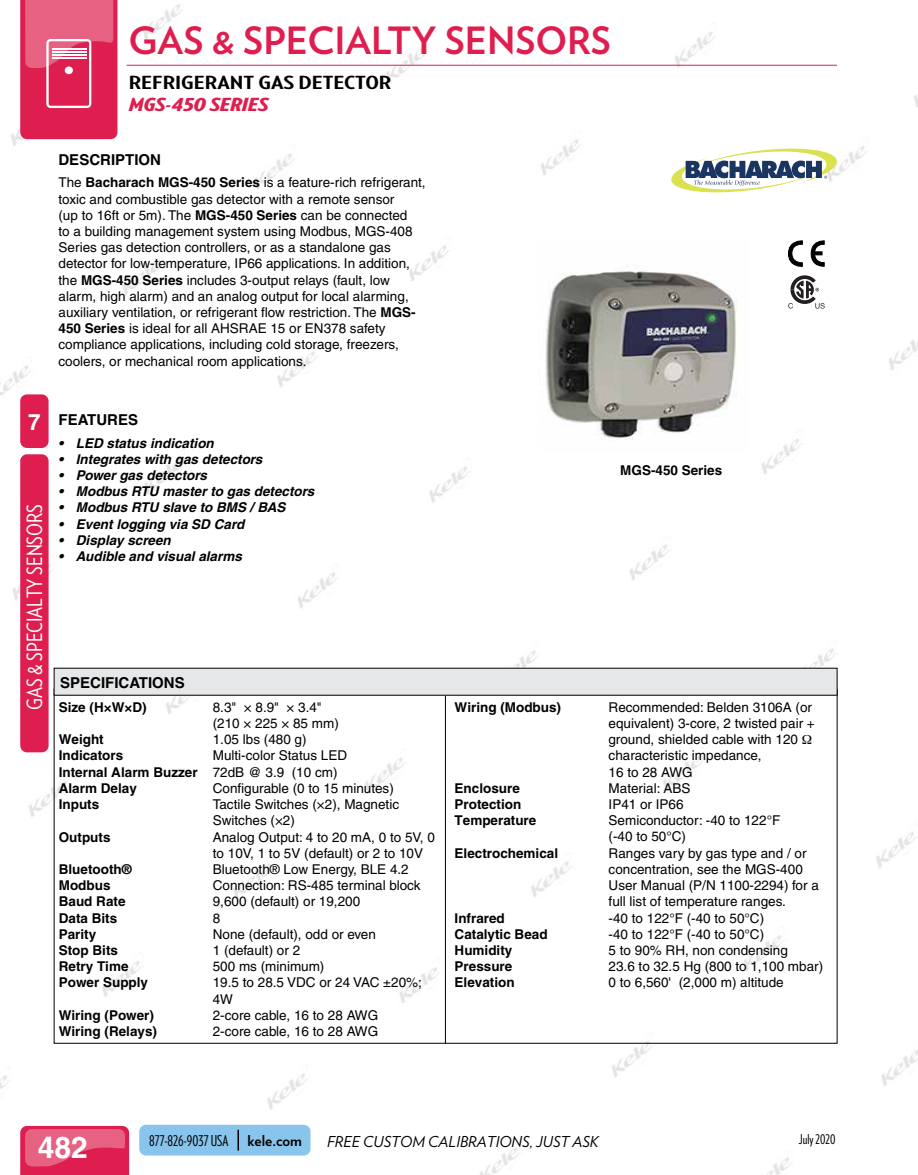
<style>
.page{position:relative;width:918px;height:1175px;background:#fff}
.page>*{position:absolute;margin:0;border:0;box-sizing:border-box;transform-origin:0 0}
.t1{font:700 37.5px "Verlag";color:#de1e4e}
.t2{font:700 30px "Helvetica";color:#fff}
.t3{font:700 22.5px "Helvetica";color:#fff}
.t4{font:21px "Verlag Condensed";color:#fff}
.t5{font:700 18px "Verlag Compressed";color:#000;scale:1.63 1}
.t6{font:italic 900 18px "Verlag Compressed";color:#de1e4e;scale:1.47 1}
.t7{font:700 15px "Helvetica";color:#000}
.t8{font:italic 15px "Verlag";color:#000}
.t9{font:15px "Verlag Compressed";color:#000}
.t10{font:700 15px "Verlag";color:#000}
.t11{font:13.5px/16.2px "Helvetica";color:#000}
.t12{font:700 13.5px "Helvetica";color:#000}
.t13{font:italic 700 13.5px "Helvetica";color:#000}
.t14{font:13.5px "Verlag Compressed";color:#000}
.s1{font-weight:700}
</style>
<div class="page">
<img style="left:0;top:0;width:918px;height:1174px">
<div style="left:139px;top:1124px;width:172px;height:31px;background:#88c4eb;border-radius:7px"></div>
<hr style="left:237px;top:1129px;width:2px;height:21px;background:#000">
<div style="left:769px;top:1131px;width:68px;height:18px;background:#fff"></div>
<hr style="left:445px;top:689px;width:1px;height:354px;background:#000">
<div style="left:54px;top:668px;width:783px;height:27px;background:#e6e7e8"></div>
<svg style="left:671px;top:148px;width:166px;height:44px"></svg>
<img style="left:539px;top:241px;width:209px;height:210px">
<svg style="left:788px;top:241px;width:15px;height:25px"></svg>
<svg style="left:811px;top:241px;width:13px;height:25px"></svg>
<svg style="left:788px;top:275px;width:37px;height:34px"></svg>
<hr style="left:127px;top:65px;width:710px;height:1px;background:#de1e4e">
<svg style="left:20px;top:1125px;width:109px;height:49px;background:#e3456c"></svg>
<svg style="left:20px;top:0;width:97px;height:139px;background:#e13862"></svg>
<div style="left:20px;top:454px;width:29px;height:298px;background:#de1e4e;border-radius:7px"></div>
<div style="left:20px;top:394px;width:29px;height:54px;background:#de1e4e;border-radius:7px"></div>
<div style="left:46px;top:39px;width:45px;height:69px;border:2px solid #fff;border-radius:3px"></div>
<div style="left:65px;top:66px;width:8px;height:8px;background:#fff;border-radius:50%"></div>
<hr style="left:52px;top:48px;width:35px;height:2px;background:#fff">
<hr style="left:52px;top:52px;width:35px;height:1px;background:#fff">
<hr style="left:52px;top:55px;width:35px;height:1px;background:#fff">
<hr style="left:52px;top:58px;width:35px;height:1px;background:#fff">
<svg style="left:802px;top:735px;width:10px;height:9px"></svg>
<h1 class="t1" style="left:129px;top:18px;width:484px">GAS &amp; SPECIALTY SENSORS</h1>
<h3 class="t5" style="left:129px;top:72px;width:163px">REFRIGERANT GAS DETECTOR</h3>
<h3 class="t6" style="left:129px;top:93px;width:96px">MGS-450 SERIES</h3>
<p class="t7" style="left:58px;top:151px;width:104px">DESCRIPTION</p>
<p class="t11" style="left:58px;top:174px;width:369px">The <span class="s1">Bacharach MGS-450 Series</span> is a feature-rich refrigerant, toxic and combustible gas detector with a remote sensor<br>(up to 16ft or 5m). The <span class="s1">MGS-450 Series</span> can be connected<br>to a building management system using Modbus, MGS-408<br>Series gas detection controllers, or as a standalone gas detector for low-temperature, IP66 applications. In addition, the <span class="s1">MGS-450 Series</span> includes 3-output relays (fault, low alarm, high alarm) and an analog output for local alarming, auxiliary ventilation, or refrigerant flow restriction. The <span class="s1">MGS-450 Series</span> is ideal for all AHSRAE 15 or EN378 safety compliance applications, including cold storage, freezers, coolers, or mechanical room applications.</p>
<h3 class="t3" style="left:28px;top:408px;width:14px">7</h3>
<h3 class="t4" style="left:22px;top:710px;width:207px;rotate:-90deg">GAS &amp; SPECIALTY SENSORS</h3>
<p class="t7" style="left:59px;top:411px;width:81px">FEATURES</p>
<p class="t13" style="left:59px;top:434px;width:157px">• LED status indication</p>
<p class="t13" style="left:59px;top:451px;width:205px">• Integrates with gas detectors</p>
<p class="t13" style="left:59px;top:467px;width:150px">• Power gas detectors</p>
<p class="t13" style="left:59px;top:483px;width:257px">• Modbus RTU master to gas detectors</p>
<p class="t13" style="left:59px;top:499px;width:228px">• Modbus RTU slave to BMS / BAS</p>
<p class="t13" style="left:59px;top:515px;width:187px">• Event logging via SD Card</p>
<p class="t13" style="left:59px;top:532px;width:114px">• Display screen</p>
<p class="t13" style="left:59px;top:548px;width:185px">• Audible and visual alarms</p>
<p class="t7" style="left:60px;top:673px;width:126px">SPECIFICATIONS</p>
<p class="t12" style="left:59px;top:699px;width:89px">Size (H×W×D)</p>
<p class="t11" style="left:213px;top:699px;width:128px">8.3"″ × 8.9"″ × 3.4"″ (210 × 225 × 85 mm)</p>
<p class="t12" style="left:59px;top:731px;width:46px">Weight</p>
<p class="t11" style="left:213px;top:731px;width:95px">1.05 lbs (480 g)</p>
<p class="t12" style="left:59px;top:747px;width:66px">Indicators</p>
<p class="t11" style="left:59px;top:747px;width:290px;text-indent:154px">Multi-color Status LED<br><span class="s1">Internal Alarm Buzzer</span> 72dB @ 3.9″ (10 cm)<br><span class="s1">Alarm Delay</span></p>
<p class="t11" style="left:213px;top:780px;width:183px">Configurable (0 to 15 minutes)</p>
<p class="t12" style="left:59px;top:796px;width:42px">Inputs</p>
<p class="t11" style="left:213px;top:796px;width:188px">Tactile Switches (×2), Magnetic<br>Switches (×2)</p>
<p class="t12" style="left:59px;top:828px;width:53px">Outputs</p>
<p class="t11" style="left:213px;top:828px;width:224px">Analog Output: 4 to 20 mA, 0 to 5V, 0 to 10V, 1 to 5V (default) or 2 to 10V</p>
<p class="t12" style="left:59px;top:861px;width:74px">Bluetooth®</p>
<p class="t11" style="left:213px;top:861px;width:198px">Bluetooth® Low Energy, BLE 4.2</p>
<p class="t12" style="left:59px;top:877px;width:53px">Modbus</p>
<p class="t11" style="left:213px;top:877px;width:209px">Connection: RS-485 terminal block</p>
<p class="t12" style="left:59px;top:893px;width:68px">Baud Rate</p>
<p class="t11" style="left:213px;top:893px;width:149px">9,600 (default) or 19,200</p>
<p class="t12" style="left:59px;top:909px;width:60px">Data Bits</p>
<p class="t11" style="left:213px;top:909px;width:9px">8</p>
<p class="t12" style="left:59px;top:925px;width:39px">Parity</p>
<p class="t11" style="left:213px;top:926px;width:165px">None (default), odd or even</p>
<p class="t12" style="left:59px;top:942px;width:61px">Stop Bits</p>
<p class="t11" style="left:213px;top:942px;width:89px">1 (default) or 2</p>
<p class="t12" style="left:59px;top:958px;width:71px">Retry Time</p>
<p class="t11" style="left:213px;top:958px;width:113px">500 ms (minimum)</p>
<p class="t12" style="left:59px;top:974px;width:91px">Power Supply</p>
<p class="t11" style="left:213px;top:974px;width:211px">19.5 to 28.5 VDC or 24 VAC ±20%;<br>4W</p>
<p class="t12" style="left:59px;top:1006px;width:97px">Wiring (Power)</p>
<p class="t11" style="left:213px;top:1007px;width:167px">2-core cable, 16 to 28 AWG</p>
<p class="t12" style="left:59px;top:1023px;width:100px">Wiring (Relays)</p>
<p class="t11" style="left:213px;top:1023px;width:167px">2-core cable, 16 to 28 AWG</p>
<p class="t12" style="left:620px;top:462px;width:104px">MGS-450 Series</p>
<p class="t12" style="left:455px;top:699px;width:108px">Wiring (Modbus)</p>
<p class="t11" style="left:609px;top:699px;width:208px">Recommended: Belden 3106A (or equivalent) 3-core, 2 twisted pair + ground, shielded cable with 120 characteristic impedance,<br>16 to 28 AWG</p>
<p class="t12" style="left:455px;top:780px;width:67px">Enclosure</p>
<p class="t11" style="left:609px;top:780px;width:84px">Material: ABS</p>
<p class="t12" style="left:455px;top:796px;width:68px">Protection</p>
<p class="t11" style="left:609px;top:796px;width:77px">IP41 or IP66</p>
<p class="t12" style="left:455px;top:812px;width:83px">Temperature</p>
<p class="t11" style="left:609px;top:812px;width:173px">Semiconductor: -40 to 122°F (-40 to 50°C)</p>
<p class="t12" style="left:455px;top:844px;width:105px">Electrochemical</p>
<p class="t11" style="left:609px;top:844px;width:212px">Ranges vary by gas type and / or concentration, see the MGS-400<br>User Manual (P/N 1100-2294) for a full list of temperature ranges.</p>
<p class="t12" style="left:455px;top:909px;width:52px">Infrared</p>
<p class="t11" style="left:609px;top:909px;width:157px">-40 to 122°F (-40 to 50°C)</p>
<p class="t12" style="left:455px;top:925px;width:95px">Catalytic Bead</p>
<p class="t11" style="left:609px;top:925px;width:157px">-40 to 122°F (-40 to 50°C)</p>
<p class="t12" style="left:455px;top:942px;width:59px">Humidity</p>
<p class="t11" style="left:609px;top:942px;width:181px">5 to 90% RH, non condensing</p>
<p class="t12" style="left:455px;top:958px;width:59px">Pressure</p>
<p class="t11" style="left:609px;top:958px;width:216px">23.6 to 32.5″Hg (800 to 1,100 mbar)</p>
<p class="t12" style="left:455px;top:974px;width:62px">Elevation</p>
<p class="t11" style="left:609px;top:974px;width:177px">0 to 6,560' (2,000 m) altitude</p>
<h2 class="t2" style="left:38px;top:1129px;width:52px">482</h2>
<p class="t9" style="left:149px;top:1131px;width:81px">877-826-9037 USA</p>
<p class="t10" style="left:247px;top:1131px;width:56px">kele.com</p>
<p class="t8" style="left:327px;top:1132px;width:273px">FREE CUSTOM CALIBRATIONS, JUST ASK</p>
<p class="t14" style="left:799px;top:1131px;width:38px">July 2020</p>
</div>
